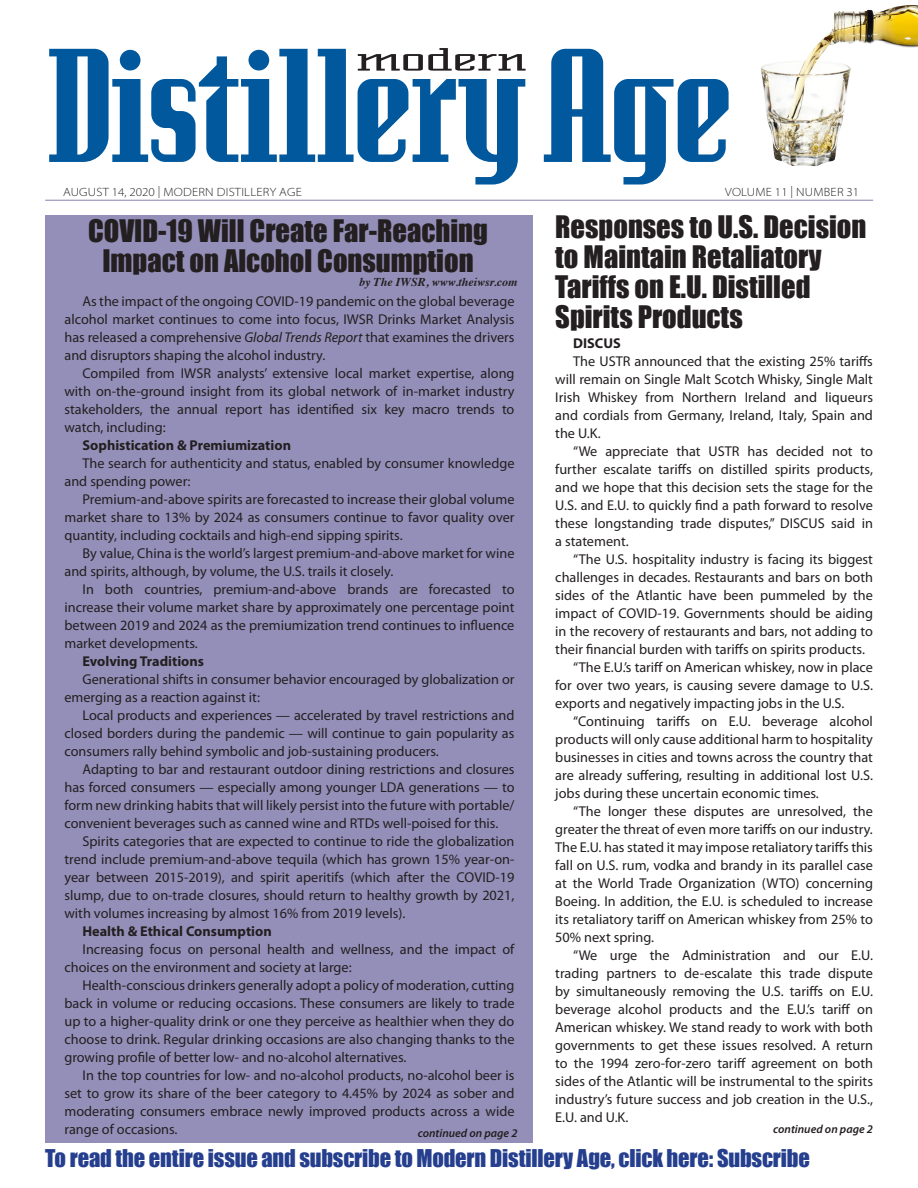
<style>
.page{position:relative;width:918px;height:1188px;background:#fff}
.page>*{position:absolute;margin:0;border:0;box-sizing:border-box;transform-origin:0 0}
.Continued_on_page{font:28.5px/30px "Impact";color:#231f20;text-align:center}
.Header_-_5-Column{font:22.5px "Impact";letter-spacing:-.01em;color:#253f8e}
.Continued_on_page-2{font:14.25px/18px "Myriad Pro";color:#231f20;text-align:justify}
.Continued_on_page-3{font:700 14.25px "Myriad Pro";color:#231f20}
.t1{font:300 semi-expanded 12px "Myriad Pro";letter-spacing:.02em;color:#231f20}
.byline{font:italic 700 12px "Times";color:#231f20}
.Continued_on_page-4{font:italic 600 11.7px "Myriad Pro";color:#231f20}
.s1{font-style:italic}
</style>
<div class="page">
<hr style="left:45px;top:200px;width:828px;height:1px;background:#948fb8">
<svg style="left:49px;top:49px;width:680px;height:136px"></svg>
<svg style="left:358px;top:48px;width:168px;height:23px"></svg>
<img style="left:761px;top:5px;width:151px;height:161px">
<div style="left:45px;top:215px;width:488px;height:928px;background:#948fb8"></div>
<p class="t1" style="left:63px;top:185px;width:240px">AUGUST 14, 2020 | MODERN DISTILLERY AGE</p>
<p class="t1" style="left:725px;top:185px;width:136px">VOLUME 11 | NUMBER 31</p>
<p class="Continued_on_page" style="left:88px;top:216px;width:401px">COVID-19 Will Create Far-Reaching<br>Impact on Alcohol Consumption</p>
<p class="Continued_on_page-2" style="left:64px;top:292px;width:452px;text-indent:18px">As the impact of the ongoing COVID-19 pandemic on the global beverage alcohol market continues to come into focus, IWSR Drinks Market Analysis has released a comprehensive <span class="s1">Global Trends Report</span> that examines the drivers and disruptors shaping the alcohol industry.</p>
<p class="Continued_on_page-2" style="left:64px;top:364px;width:452px;text-indent:18px">Compiled from IWSR analysts’ extensive local market expertise, along with on-the-ground insight from its global network of in-market industry stakeholders, the annual report has identified six key macro trends to watch, including:</p>
<p class="Continued_on_page-3" style="left:82px;top:435px;width:210px">Sophistication &amp; Premiumization</p>
<p class="Continued_on_page-2" style="left:64px;top:454px;width:452px;text-indent:18px">The search for authenticity and status, enabled by consumer knowledge and spending power:</p>
<p class="Continued_on_page-2" style="left:64px;top:490px;width:452px;text-indent:18px">Premium-and-above spirits are forecasted to increase their global volume market share to 13% by 2024 as consumers continue to favor quality over quantity, including cocktails and high-end sipping spirits.</p>
<p class="Continued_on_page-2" style="left:64px;top:544px;width:452px;text-indent:18px">By value, China is the world’s largest premium-and-above market for wine and spirits, although, by volume, the U.S. trails it closely.</p>
<p class="Continued_on_page-2" style="left:64px;top:580px;width:452px;text-indent:18px">In both countries, premium-and-above brands are forecasted to increase their volume market share by approximately one percentage point between 2019 and 2024 as the premiumization trend continues to influence market developments.</p>
<p class="Continued_on_page-3" style="left:82px;top:651px;width:123px">Evolving Traditions</p>
<p class="Continued_on_page-2" style="left:64px;top:670px;width:451px;text-indent:18px">Generational shifts in consumer behavior encouraged by globalization or emerging as a reaction against it:</p>
<p class="Continued_on_page-2" style="left:64px;top:706px;width:451px;text-indent:18px">Local products and experiences — accelerated by travel restrictions and closed borders during the pandemic — will continue to gain popularity as consumers rally behind symbolic and job-sustaining producers.</p>
<p class="Continued_on_page-2" style="left:64px;top:760px;width:452px;text-indent:18px">Adapting to bar and restaurant outdoor dining restrictions and closures has forced consumers — especially among younger LDA generations — to form new drinking habits that will likely persist into the future with portable/ convenient beverages such as canned wine and RTDs well-poised for this.</p>
<p class="Continued_on_page-2" style="left:64px;top:832px;width:452px;text-indent:18px">Spirits categories that are expected to continue to ride the globalization trend include premium-and-above tequila (which has grown 15% year-on&shy;year between 2015-2019), and spirit aperitifs (which after the COVID-19 slump, due to on-trade closures, should return to healthy growth by 2021, with volumes increasing by almost 16% from 2019 levels).</p>
<p class="Continued_on_page-3" style="left:82px;top:921px;width:191px">Health &amp; Ethical Consumption</p>
<p class="Continued_on_page-2" style="left:64px;top:940px;width:451px;text-indent:18px">Increasing focus on personal health and wellness, and the impact of choices on the environment and society at large:</p>
<p class="Continued_on_page-2" style="left:64px;top:976px;width:452px;text-indent:18px">Health-conscious drinkers generally adopt a policy of moderation, cutting back in volume or reducing occasions. These consumers are likely to trade up to a higher-quality drink or one they perceive as healthier when they do choose to drink. Regular drinking occasions are also changing thanks to the growing profile of better low- and no-alcohol alternatives.</p>
<p class="Continued_on_page-2" style="left:64px;top:1066px;width:452px;text-indent:18px">In the top countries for low- and no-alcohol products, no-alcohol beer is set to grow its share of the beer category to 4.45% by 2024 as sober and moderating consumers embrace newly improved products across a wide range of occasions.</p>
<p class="Continued_on_page" style="left:555px;top:211px;width:313px;text-align:left">Responses to U.S. Decision to Maintain Retaliatory<br>Tariffs on E.U. Distilled<br>Spirits Products</p>
<p class="byline" style="left:359px;top:271px;width:160px">by The IWSR, www.theiwsr.com</p>
<p class="Continued_on_page-3" style="left:573px;top:334px;width:49px">DISCUS</p>
<p class="Continued_on_page-2" style="left:555px;top:352px;width:319px;text-indent:18px">The USTR announced that the existing 25% tariffs will remain on Single Malt Scotch Whisky, Single Malt Irish Whiskey from Northern Ireland and liqueurs and cordials from Germany, Ireland, Italy, Spain and the U.K.</p>
<p class="Continued_on_page-2" style="left:555px;top:442px;width:319px;text-indent:18px">“We appreciate that USTR has decided not to further escalate tariffs on distilled spirits products, and we hope that this decision sets the stage for the U.S. and E.U. to quickly find a path forward to resolve these longstanding trade disputes,” DISCUS said in a statement.</p>
<p class="Continued_on_page-2" style="left:555px;top:550px;width:319px;text-indent:18px">“The U.S. hospitality industry is facing its biggest challenges in decades. Restaurants and bars on both sides of the Atlantic have been pummeled by the impact of COVID-19. Governments should be aiding in the recovery of restaurants and bars, not adding to their financial burden with tariffs on spirits products.</p>
<p class="Continued_on_page-2" style="left:555px;top:658px;width:319px;text-indent:18px">“The E.U.’s tariff on American whiskey, now in place for over two years, is causing severe damage to U.S. exports and negatively impacting jobs in the U.S.</p>
<p class="Continued_on_page-2" style="left:555px;top:712px;width:319px;text-indent:18px">“Continuing tariffs on E.U. beverage alcohol products will only cause additional harm to hospitality businesses in cities and towns across the country that are already suffering, resulting in additional lost U.S. jobs during these uncertain economic times.</p>
<p class="Continued_on_page-2" style="left:555px;top:802px;width:319px;text-indent:18px">“The longer these disputes are unresolved, the greater the threat of even more tariffs on our industry.<br>The E.U. has stated it may impose retaliatory tariffs this fall on U.S. rum, vodka and brandy in its parallel case at the World Trade Organization (WTO) concerning Boeing. In addition, the E.U. is scheduled to increase its retaliatory tariff on American whiskey from 25% to 50% next spring.</p>
<p class="Continued_on_page-2" style="left:555px;top:946px;width:319px;text-indent:18px">“We urge the Administration and our E.U. trading partners to de-escalate this trade dispute by simultaneously removing the U.S. tariffs on E.U. beverage alcohol products and the E.U.’s tariff on American whiskey. We stand ready to work with both governments to get these issues resolved. A return to the 1994 zero-for-zero tariff agreement on both sides of the Atlantic will be instrumental to the spirits industry’s future success and job creation in the U.S., E.U. and U.K.</p>
<p class="Continued_on_page-4" style="left:773px;top:1122px;width:101px">continued on page 2</p>
<p class="Continued_on_page-4" style="left:418px;top:1126px;width:101px">continued on page 2</p>
<p class="Header_-_5-Column" style="left:45px;top:1141px;width:766px">To read the entire issue and subscribe to Modern Distillery Age, click here: Subscribe</p>
</div>
